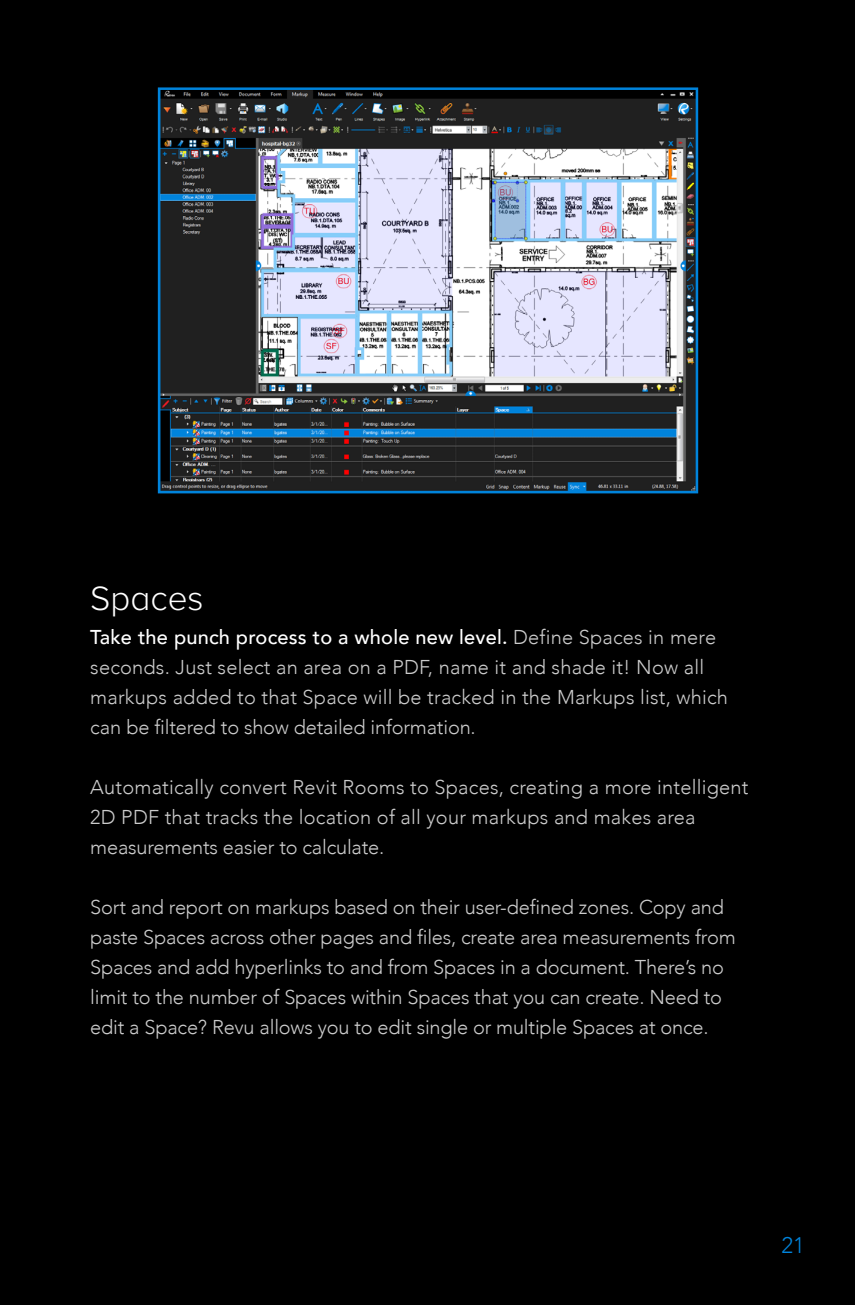
<style>
.page{position:relative;width:855px;height:1305px;background:#000}
.page>*{position:absolute;margin:0;border:0;box-sizing:border-box;transform-origin:0 0}
.t1{font:300 35px "Proxima Nova A";color:#fff}
.t2{font:300 22.5px "Avenir";color:#0083db}
.t3{font:300 20px/30px "Avenir";letter-spacing:.01em;color:#ccc}
.t4{font:300 20px/30px "Avenir";letter-spacing:-.01em;color:#ccc}
.s1{font-weight:500;color:#fff}
</style>
<div class="page">
<img style="left:161px;top:90px;width:534px;height:400px">
<div style="left:158px;top:87px;width:540px;height:406px;border:2px solid #0083db"></div>
<h1 class="t1" style="left:90px;top:579px;width:115px">Spaces</h1>
<p class="t3" style="left:90px;top:622px;width:639px"><span class="s1">Take the punch process to a whole new level.</span> Define Spaces in mere seconds. Just select an area on a PDF, name it and shade it! Now all markups added to that Space will be tracked in the Markups list, which can be filtered to show detailed information.</p>
<p class="t3" style="left:90px;top:772px;width:660px">Automatically convert Revit Rooms to Spaces, creating a more intelligent<br>2D PDF that tracks the location of all your markups and makes area measurements easier to calculate.</p>
<p class="t4" style="left:90px;top:892px;width:647px">Sort and report on markups based on their user-defined zones. Copy and paste Spaces across other pages and files, create area measurements from Spaces and add hyperlinks to and from Spaces in a document. There’s no limit to the number of Spaces within Spaces that you can create. Need to edit a Space? Revu allows you to edit single or multiple Spaces at once.</p>
<p class="t2" style="left:782px;top:1232px;width:25px">21</p>
</div>
